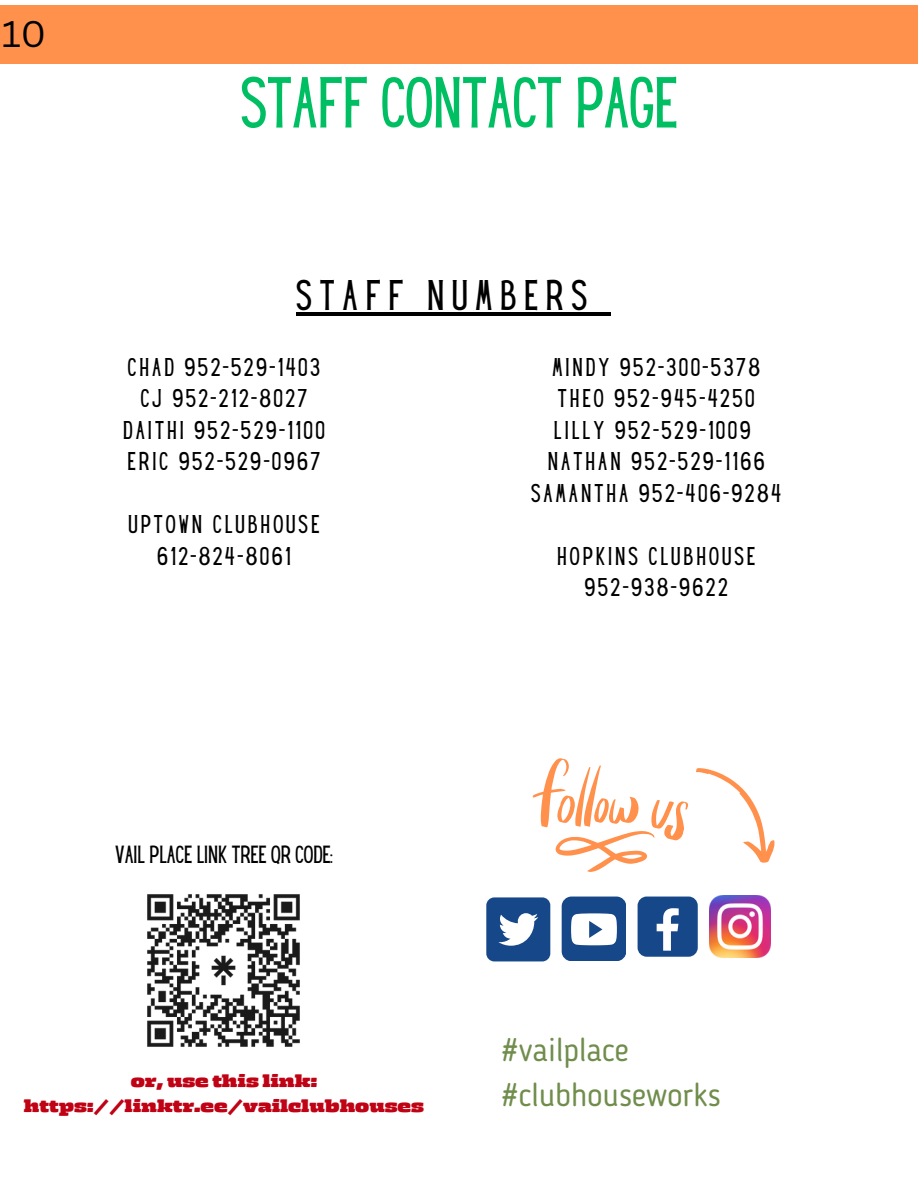
<style>
.page{position:relative;width:918px;height:1188px;background:#fff}
.page>*{position:absolute;margin:0;border:0;box-sizing:border-box;transform-origin:0 0}
.t1{font:63px "Hey Gotcha";color:#00bf63}
.t2{font:37.5px "Hey Gotcha";letter-spacing:.21em;color:#000}
.t3{font:36px "Canva Sans";color:#000}
.t4{font:32.4px/45px "Blogger Sans";color:#708d4c}
.t5{font:22.5px/31.5px "Hey Gotcha";letter-spacing:.135em;color:#000;text-align:center}
.t6{font:21.75px "Hey Gotcha";color:#000}
.t7{font:900 18px "Zico Display HL";color:#c00215}
</style>
<div class="page">
<img style="left:709px;top:896px;width:62px;height:61px">
<div style="left:638px;top:897px;width:60px;height:60px;background:#164889;border-radius:9px"></div>
<svg style="left:657px;top:908px;width:22px;height:43px"></svg>
<div style="left:562px;top:897px;width:64px;height:64px;background:#164889;border-radius:10px"></div>
<svg style="left:571px;top:913px;width:46px;height:32px"></svg>
<div style="left:486px;top:897px;width:64px;height:64px;background:#164889;border-radius:8px"></div>
<svg style="left:498px;top:913px;width:40px;height:33px"></svg>
<svg style="left:532px;top:758px;width:243px;height:114px"></svg>
<img style="left:147px;top:894px;width:153px;height:153px">
<hr style="left:296px;top:312px;width:299px;height:3px;background:#000">
<hr style="left:595px;top:312px;width:16px;height:3px;background:#000">
<div style="left:0;top:6px;width:918px;height:58px;background:#ff914d"></div>
<p class="t3" style="left:2px;top:9px;width:46px">10</p>
<h4 class="t1" style="left:241px;top:77px;width:435px">STAFF CONTACT PAGE</h4>
<h4 class="t2" style="left:296px;top:280px;width:292px">STAFF NUMBERS</h4>
<h4 class="t5" style="left:123px;top:353px;width:203px">CHAD 952-529-1403<br>CJ 952-212-8027<br>DAITHI 952-529-1100<br>ERIC 952-529-0967</h4>
<p class="t5" style="left:129px;top:511px;width:191px">UPTOWN CLUBHOUSE<br>612-824-8061</p>
<h1 class="t5" style="left:531px;top:353px;width:251px">MINDY 952-300-5378<br>THEO 952-945-4250<br>LILLY 952-529-1009<br>NATHAN 952-529-1166<br>SAMANTHA 952-406-9284</h1>
<h2 class="t5" style="left:557px;top:542px;width:198px">HOPKINS CLUBHOUSE<br>952-938-9622</h2>
<p class="t6" style="left:115px;top:846px;width:219px">VAIL PLACE LINK TREE QR CODE:</p>
<p class="t7" style="left:131px;top:1070px;width:188px">or, use this link:</p>
<p class="t7" style="left:24px;top:1095px;width:401px">https://linktr.ee/vailclubhouses</p>
<h4 class="t4" style="left:501px;top:1030px;width:221px">#vailplace #clubhouseworks</h4>
</div>
